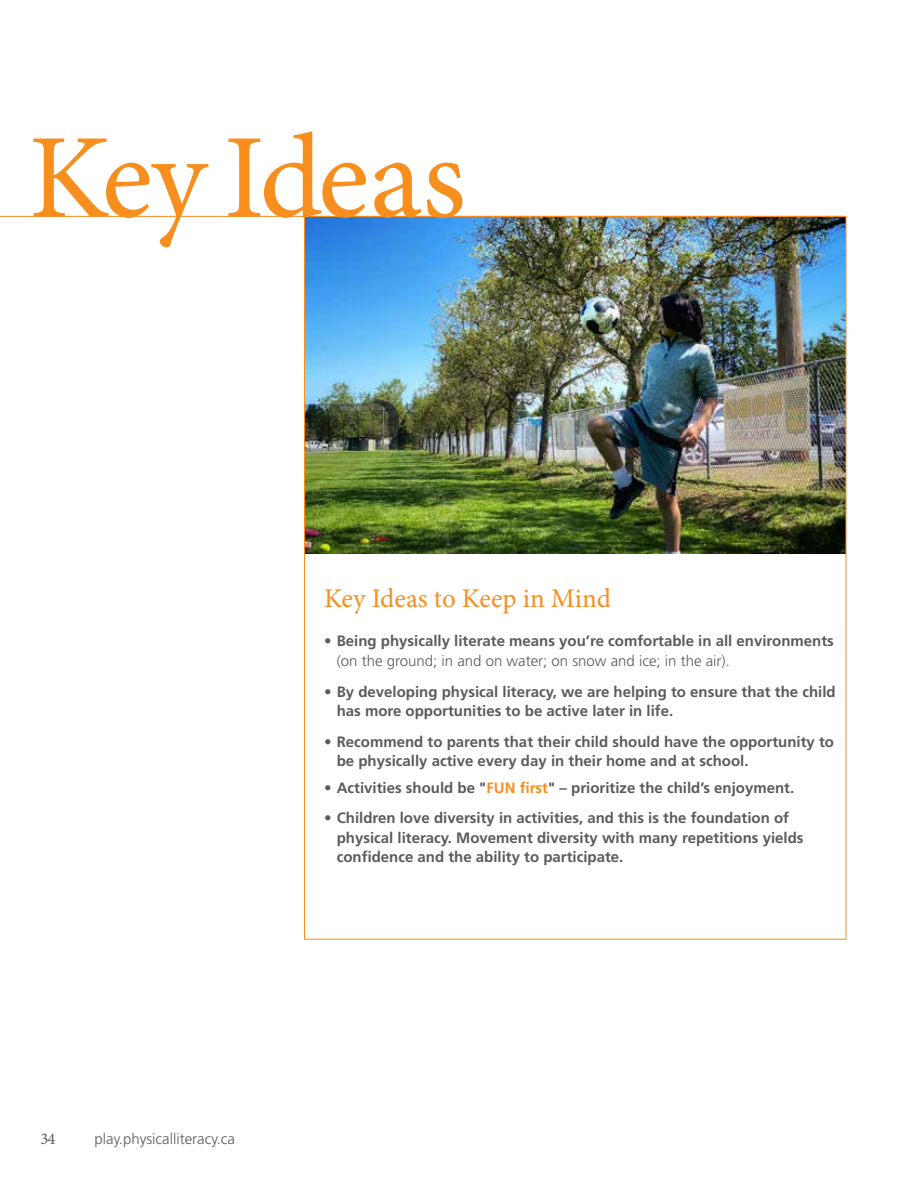
<style>
.page{position:relative;width:918px;height:1188px;background:#fff}
.page>*{position:absolute;margin:0;border:0;box-sizing:border-box;transform-origin:0 0}
.t1{font:120px "Minion Pro";letter-spacing:-.025em;color:#f78e1e}
.t2{font:27px "Minion Pro";color:#f78e1e}
.t3{font:16.5px "Minion Pro";color:#5a5b5d}
.t4{font:700 15px/19.5px "Frutiger LT Std";color:#5a5b5d}
.t5{font:300 15px "Frutiger LT Std";color:#5a5b5d}
.s1{font-weight:300}
.s2{color:#f78e1e}
</style>
<div class="page">
<div style="left:853px;top:1034px;width:34px;height:34px;border:2px solid #fff;border-radius:50%"></div>
<div style="left:854px;top:117px;width:34px;height:34px;border:2px solid #fff;border-radius:50%"></div>
<div style="left:854px;top:576px;width:34px;height:34px;border:2px solid #fff;border-radius:50%"></div>
<img style="left:306px;top:218px;width:538px;height:336px">
<hr style="left:0;top:216px;width:846px;height:1px;background:#f78e1e">
<h1 class="t1" style="left:28px;top:98px;width:439px">Key Ideas</h1>
<h2 class="t2" style="left:324px;top:580px;width:288px">Key Ideas to Keep in Mind</h2>
<p class="t4" style="left:337px;top:631px;width:499px;text-indent:-13px"><span class="s1">•</span> Being physically literate means you’re comfortable in all environments <span class="s1">(on the ground; in and on water; on snow and ice; in the air).</span></p>
<p class="t4" style="left:337px;top:682px;width:501px;text-indent:-13px"><span class="s1">•</span> By developing physical literacy, we are helping to ensure that the child has more opportunities to be active later in life.</p>
<p class="t4" style="left:337px;top:732px;width:499px;text-indent:-13px">• Recommend to parents that their child should have the opportunity to be physically active every day in their home and at school.</p>
<p class="t4" style="left:324px;top:778px;width:472px"><span class="s1">•</span> Activities should be "<span class="s2">FUN first</span>" – prioritize the child’s enjoyment.</p>
<p class="t4" style="left:337px;top:808px;width:468px;text-indent:-13px">• Children love diversity in activities, and this is the foundation of physical literacy. Movement diversity with many repetitions yields confidence and the ability to participate.</p>
<p class="t3" style="left:40px;top:1128px;width:16px">34</p>
<p class="t5" style="left:94px;top:1131px;width:142px">play.physicalliteracy.ca</p>
</div>
